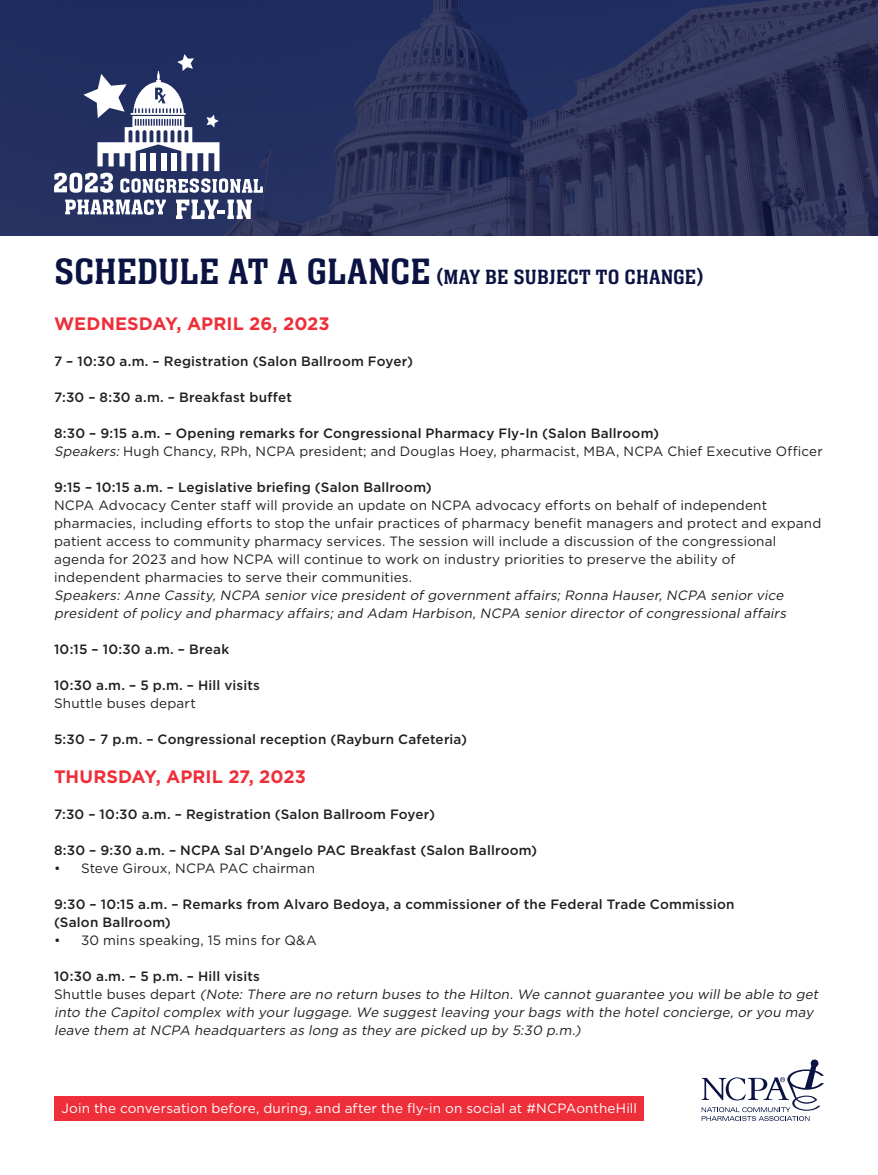
<style>
.page{position:relative;width:878px;height:1175px;background:#fff}
.page>*{position:absolute;margin:0;border:0;box-sizing:border-box;transform-origin:0 0}
.t1{font:21.45px "Neue Aachen Pro";letter-spacing:.005em;color:#0b1343}
.t2{font:700 18px "Gotham";letter-spacing:.005em;color:#ee2f3a}
.t3{font:13.5px/18px "Gotham";letter-spacing:.01em;color:#231f20}
.t4{font:500 13.5px/18px "Gotham";letter-spacing:.015em;color:#231f20}
.t5{font:italic 13.5px/18px "Gotham";color:#231f20}
.t6{font:13.5px "Gotham";letter-spacing:.01em;color:#fff}
.s1{font-size:38.1px}
.s2{font-style:italic}
.s3{font-style:normal}
</style>
<div class="page">
<svg style="left:0;top:0;width:878px;height:235px"></svg>
<svg style="left:701px;top:1059px;width:123px;height:61px"></svg>
<svg style="left:54px;top:54px;width:209px;height:139px"></svg>
<svg style="left:65px;top:199px;width:101px;height:16px"></svg>
<svg style="left:176px;top:199px;width:76px;height:20px"></svg>
<div style="left:55px;top:1095px;width:589px;height:25px;background:#ee2f3a"></div>
<p class="t1" style="left:54px;top:265px;width:651px"><span class="s1">SCHEDULE AT A GLANCE</span> (MAY BE SUBJECT TO CHANGE)</p>
<p class="t2" style="left:54px;top:312px;width:277px">WEDNESDAY, APRIL 26, 2023</p>
<p class="t4" style="left:54px;top:352px;width:360px">7 – 10:30 a.m. – Registration (Salon Ballroom Foyer)</p>
<p class="t4" style="left:54px;top:388px;width:239px">7:30 – 8:30 a.m. – Breakfast buffet</p>
<p class="t4" style="left:54px;top:424px;width:606px">8:30 – 9:15 a.m. – Opening remarks for Congressional Pharmacy Fly-In (Salon Ballroom)</p>
<p class="t3" style="left:54px;top:442px;width:770px"><span class="s2">Speakers:</span> Hugh Chancy, RPh, NCPA president; and Douglas Hoey, pharmacist, MBA, NCPA Chief Executive Officer</p>
<p class="t4" style="left:54px;top:478px;width:379px">9:15 – 10:15 a.m. – Legislative briefing (Salon Ballroom)</p>
<p class="t3" style="left:54px;top:496px;width:768px">NCPA Advocacy Center staff will provide an update on NCPA advocacy efforts on behalf of independent pharmacies, including efforts to stop the unfair practices of pharmacy benefit managers and protect and expand patient access to community pharmacy services. The session will include a discussion of the congressional agenda for 2023 and how NCPA will continue to work on industry priorities to preserve the ability of independent pharmacies to serve their communities.</p>
<p class="t5" style="left:54px;top:586px;width:736px">Speakers: Anne Cassity, NCPA senior vice president of government affairs; Ronna Hauser, NCPA senior vice president of policy and pharmacy affairs; and Adam Harbison, NCPA senior director of congressional affairs</p>
<p class="t4" style="left:54px;top:640px;width:177px">10:15 – 10:30 a.m. – Break</p>
<p class="t4" style="left:54px;top:676px;width:207px">10:30 a.m. – 5 p.m. – Hill visits</p>
<p class="t3" style="left:54px;top:694px;width:143px">Shuttle buses depart</p>
<p class="t4" style="left:54px;top:730px;width:414px">5:30 – 7 p.m. – Congressional reception (Rayburn Cafeteria)</p>
<p class="t2" style="left:54px;top:765px;width:253px">THURSDAY, APRIL 27, 2023</p>
<p class="t4" style="left:54px;top:805px;width:382px">7:30 – 10:30 a.m. – Registration (Salon Ballroom Foyer)</p>
<p class="t4" style="left:54px;top:841px;width:484px">8:30 – 9:30 a.m. – NCPA Sal D’Angelo PAC Breakfast (Salon Ballroom)</p>
<p class="t3" style="left:54px;top:859px;width:263px">• Steve Giroux, NCPA PAC chairman</p>
<p class="t4" style="left:54px;top:895px;width:682px">9:30 – 10:15 a.m. – Remarks from Alvaro Bedoya, a commissioner of the Federal Trade Commission (Salon Ballroom)</p>
<p class="t3" style="left:54px;top:931px;width:264px">• 30 mins speaking, 15 mins for Q&amp;A</p>
<p class="t4" style="left:54px;top:967px;width:207px">10:30 a.m. – 5 p.m. – Hill visits</p>
<p class="t5" style="left:54px;top:985px;width:768px"><span class="s3">S h u t t l e b u s e s d e p a r t</span> (Note: There are no return buses to the Hilton. We cannot guarantee you will be able to get into the Capitol complex with your luggage. We suggest leaving your bags with the hotel concierge, or you may leave them at NCPA headquarters as long as they are picked up by 5:30 p.m.)</p>
<p class="t6" style="left:62px;top:1100px;width:577px">Join the conversation before, during, and after the fly-in on social at #NCPAontheHill</p>
</div>
